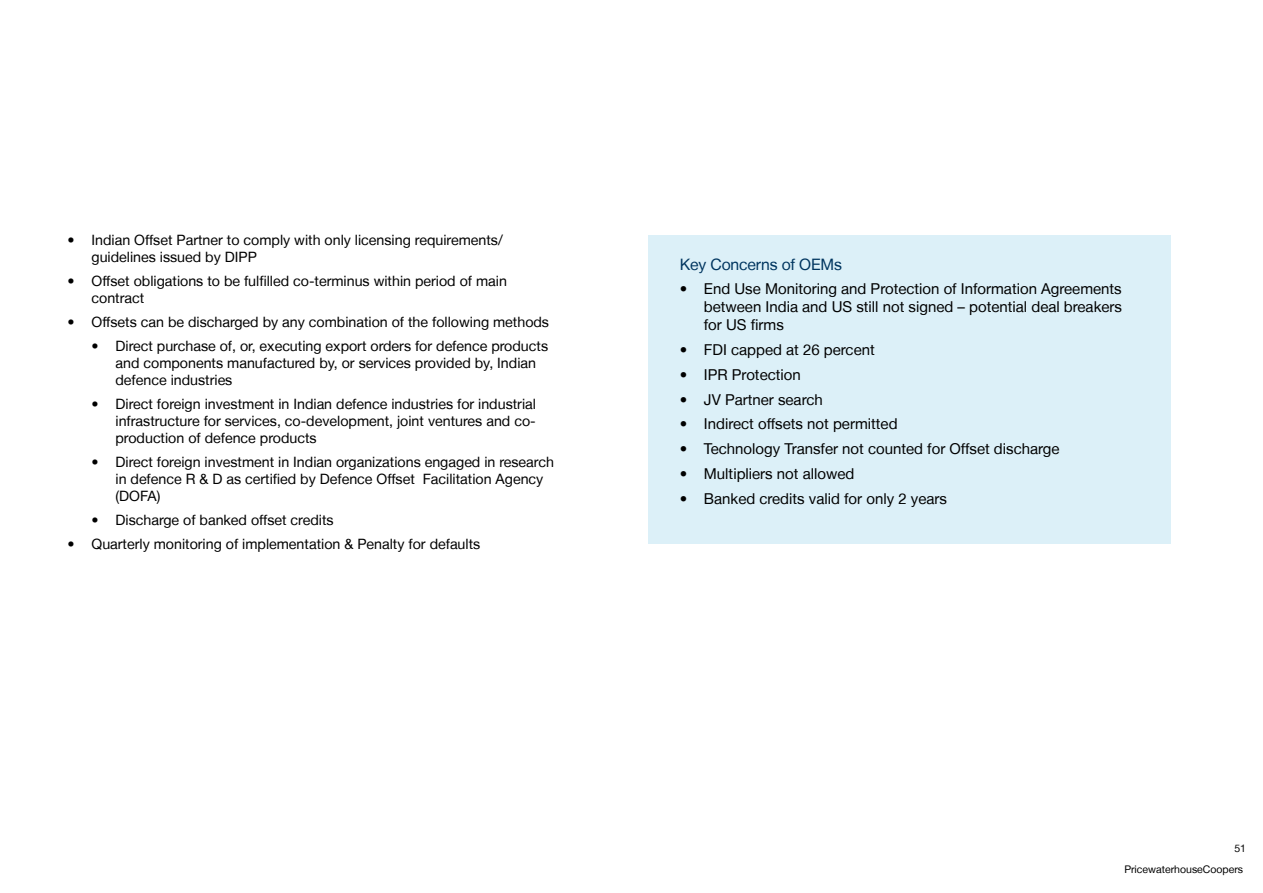
<style>
.page{position:relative;width:1263px;height:893px;background:#fff}
.page>*{position:absolute;margin:0;border:0;box-sizing:border-box;transform-origin:0 0}
.t1{font:15.75px "Helvetica Neue LT";letter-spacing:-.01em;color:#00355f}
.t2{font:15px/18px "Helvetica Neue LT";color:#000;text-align:justify}
.t3{font:14.25px/17.1px "Helvetica Neue LT";color:#000}
.t4{font:10.5px/20.9px "Helvetica Neue LT";color:#000;text-align:right}
</style>
<div class="page">
<div style="left:648px;top:235px;width:522px;height:308px;background:#dcf0f8"></div>
<p class="t3" style="left:92px;top:231px;width:413px;text-indent:-24px">• Indian Offset Partner to comply with only licensing requirements/ guidelines issued by DIPP</p>
<p class="t3" style="left:92px;top:272px;width:417px;text-indent:-24px">• Offset obligations to be fulfilled co-terminus within period of main contract</p>
<p class="t3" style="left:68px;top:313px;width:483px">• Offsets can be discharged by any combination of the following methods</p>
<p class="t3" style="left:115px;top:337px;width:434px;text-indent:-24px">• Direct purchase of, or, executing export orders for defence products and components manufactured by, or services provided by, Indian defence industries</p>
<p class="t3" style="left:115px;top:395px;width:422px;text-align:justify;text-indent:-24px">• Direct foreign investment in Indian defence industries for industrial infrastructure for services, co-development, joint ventures and co&shy;production of defence products</p>
<p class="t3" style="left:115px;top:453px;width:440px;text-indent:-24px">• Direct foreign investment in Indian organizations engaged in research in defence R &amp; D as certified by Defence Offset Facilitation Agency (DOFA)</p>
<p class="t3" style="left:92px;top:511px;width:244px">• Discharge of banked offset credits</p>
<p class="t3" style="left:68px;top:535px;width:414px">• Quarterly monitoring of implementation &amp; Penalty for defaults</p>
<p class="t1" style="left:680px;top:255px;width:164px">Key Concerns of OEMs</p>
<p class="t2" style="left:704px;top:280px;width:420px;text-indent:-24px">• End Use Monitoring and Protection of Information Agreements between India and US still not signed – potential deal breakers for US firms</p>
<p class="t2" style="left:680px;top:340px;width:196px">• FDI capped at 26 percent</p>
<p class="t2" style="left:680px;top:365px;width:122px">• IPR Protection</p>
<p class="t2" style="left:680px;top:390px;width:144px">• JV Partner search</p>
<p class="t2" style="left:680px;top:415px;width:219px">• Indirect offsets not permitted</p>
<p class="t2" style="left:680px;top:439px;width:381px">• Technology Transfer not counted for Offset discharge</p>
<p class="t2" style="left:680px;top:464px;width:176px">• Multipliers not allowed</p>
<p class="t2" style="left:680px;top:489px;width:269px">• Banked credits valid for only 2 years</p>
<p class="t4" style="left:1124px;top:837px;width:123px">51<br>PricewaterhouseCoopers</p>
</div>
